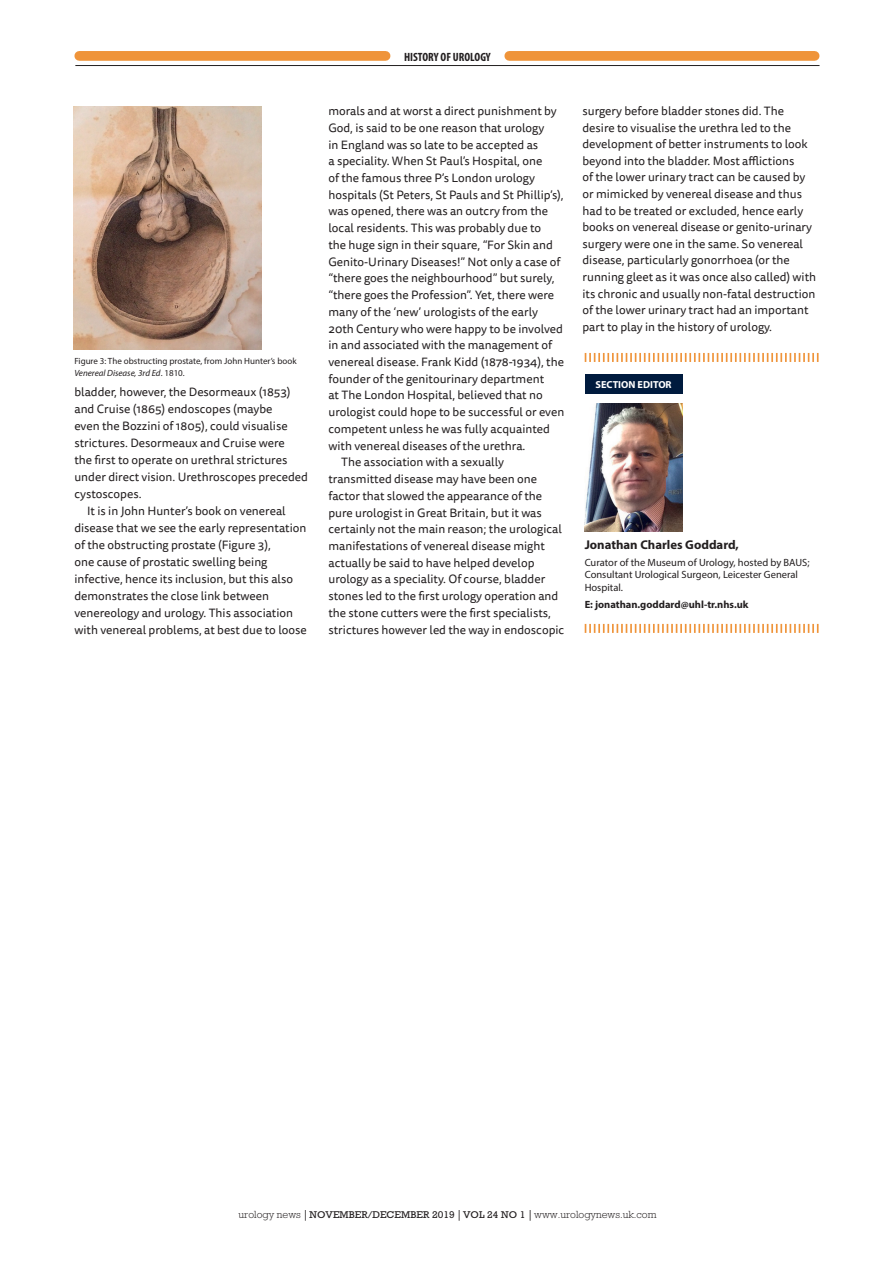
<style>
.page{position:relative;width:893px;height:1263px;background:#fff}
.page>*{position:absolute;margin:0;border:0;box-sizing:border-box;transform-origin:0 0}
.ENT_Author_detail{font:700 12.75px "Myriad Pro";color:#231f20}
.feature_Body_Indent{font:12px/16.8px "Tisa Sans Pro";color:#231f20}
.t1{font:700 condensed 12px "Myriad Pro";color:#231f20}
.ENT_Author_body{font:10.5px/12.6px "Myriad Pro";color:#231f20}
.t2{font:300 10.5px "Rockwell";color:#231f20}
.ENT_Author_body-2{font:700 10.5px "Myriad Pro";color:#231f20}
.t3{font:700 10.2px "Myriad Pro";color:#fff}
.feature_Caption{font:9px/12px "Myriad Pro";color:#231f20}
.s1{font-style:italic}
.s2{font-family:"Adobe Caslon Pro";font-weight:700}
.s3{font-weight:400;font-size:10.05px}
</style>
<div class="page">
<div style="left:79px;top:51px;width:307px;height:10px;background:#ef943a"></div>
<div style="left:509px;top:51px;width:306px;height:10px;background:#ef943a"></div>
<hr style="left:75px;top:65px;width:744px;height:1px;background:#231f20">
<img style="left:74px;top:106px;width:188px;height:243px">
<img style="left:585px;top:404px;width:97px;height:127px">
<div style="left:585px;top:374px;width:97px;height:19px;background:#001b3e"></div>
<svg style="left:585px;top:624px;width:234px;height:9px"></svg>
<svg style="left:585px;top:353px;width:234px;height:9px"></svg>
<p class="feature_Caption" style="left:74px;top:355px;width:224px">Figure 3: The obstructing prostate, from John Hunter’s book<br><span class="s1">Venereal Disease, 3rd Ed</span>. 1810.</p>
<p class="feature_Body_Indent" style="left:74px;top:384px;width:235px">bladder, however, the Desormeaux (1853) and Cruise (1865) endoscopes (maybe<br>even the Bozzini of 1805), could visualise strictures. Desormeaux and Cruise were<br>the first to operate on urethral strictures under direct vision. Urethroscopes preceded cystoscopes.</p>
<p class="feature_Body_Indent" style="left:74px;top:503px;width:234px;text-indent:13px">It is in John Hunter’s book on venereal disease that we see the early representation of the obstructing prostate (Figure 3),<br>one cause of prostatic swelling being infective, hence its inclusion, but this also demonstrates the close link between venereology and urology. This association with venereal problems, at best due to loose</p>
<p class="t1" style="left:404px;top:49px;width:88px">HISTORY OF UROLOGY</p>
<p class="feature_Body_Indent" style="left:328px;top:103px;width:237px">morals and at worst a direct punishment by God, is said to be one reason that urology<br>in England was so late to be accepted as<br>a speciality. When St Paul’s Hospital, one<br>of the famous three P’s London urology hospitals (St Peters, St Pauls and St Phillip’s), was opened, there was an outcry from the local residents. This was probably due to<br>the huge sign in their square, “For Skin and Genito-Urinary Diseases!” Not only a case of “there goes the neighbourhood” but surely, “there goes the Profession”. Yet, there were many of the ‘new’ urologists of the early 20th Century who were happy to be involved in and associated with the management of venereal disease. Frank Kidd (1878-1934), the founder of the genitourinary department<br>at The London Hospital, believed that no urologist could hope to be successful or even competent unless he was fully acquainted with venereal diseases of the urethra.</p>
<p class="feature_Body_Indent" style="left:328px;top:454px;width:237px;text-indent:13px">The association with a sexually transmitted disease may have been one factor that slowed the appearance of the pure urologist in Great Britain, but it was certainly not the main reason; the urological manifestations of venereal disease might actually be said to have helped develop urology as a speciality. Of course, bladder stones led to the first urology operation and the stone cutters were the first specialists, strictures however led the way in endoscopic</p>
<p class="feature_Body_Indent" style="left:582px;top:103px;width:235px">surgery before bladder stones did. The desire to visualise the urethra led to the development of better instruments to look beyond into the bladder. Most afflictions<br>of the lower urinary tract can be caused by or mimicked by venereal disease and thus had to be treated or excluded, hence early books on venereal disease or genito-urinary surgery were one in the same. So venereal disease, particularly gonorrhoea (or the running gleet as it was once also called) with its chronic and usually non-fatal destruction of the lower urinary tract had an important part to play in the history of urology.</p>
<p class="t3" style="left:595px;top:377px;width:78px">SECTION EDITOR</p>
<p class="ENT_Author_detail" style="left:585px;top:536px;width:156px">Jonathan Charles Goddard,</p>
<p class="ENT_Author_body" style="left:585px;top:556px;width:226px">Curator of the Museum of Urology, hosted by BAUS;<br>Consultant Urological Surgeon, Leicester General<br>Hospital.</p>
<p class="ENT_Author_body-2" style="left:585px;top:597px;width:165px">E: jonathan.goddard@uhl-tr.nhs.uk</p>
<p class="t2" style="left:239px;top:1208px;width:419px">urology news <span class="s2">|</span> <span class="s3">NOVEMBER/DECEMBER 2019</span> <span class="s2">|</span> <span class="s3">VOL 24 NO 1</span> <span class="s2">|</span> www.urologynews.uk.com</p>
</div>
